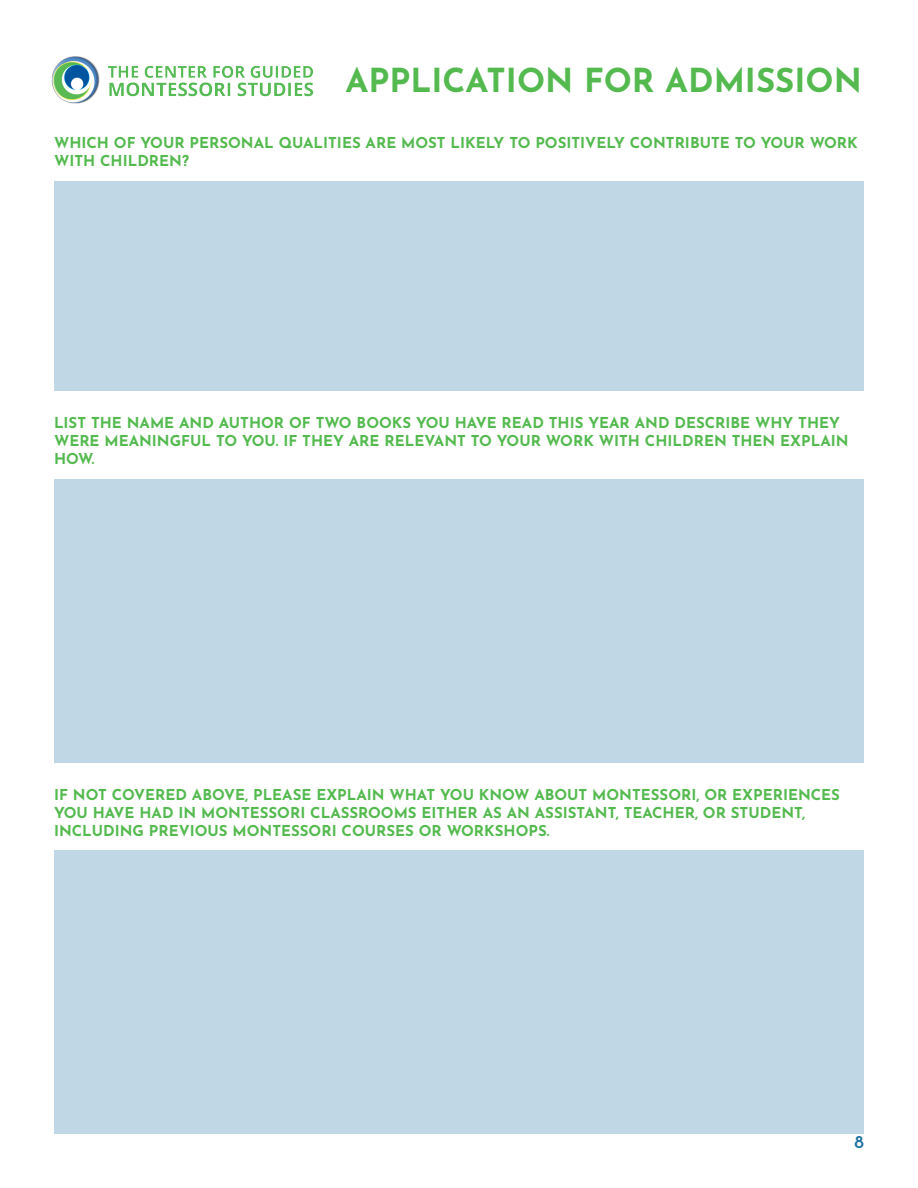
<style>
.page{position:relative;width:918px;height:1188px;background:#fff}
.page>*{position:absolute;margin:0;border:0;box-sizing:border-box;transform-origin:0 0}
.t1{font:100 33px "Josefin Sans";color:#54ba4f}
.t2{font:100 18px "Josefin Sans";color:#2072a4}
.t3{font:100 15px/18px "Josefin Sans";color:#54ba4f}
</style>
<div class="page">
<img style="left:52px;top:56px;width:261px;height:48px">
<div style="left:54px;top:181px;width:810px;height:210px;background:#c0d7e5"></div>
<div style="left:54px;top:479px;width:810px;height:283px;background:#c0d7e5"></div>
<div style="left:54px;top:851px;width:810px;height:283px;background:#c0d7e5"></div>
<p class="t1" style="left:345px;top:56px;width:518px">APPLICATION FOR ADMISSION</p>
<p class="t3" style="left:54px;top:132px;width:805px">WHICH OF YOUR PERSONAL QUALITIES ARE MOST LIKELY TO POSITIVELY CONTRIBUTE TO YOUR WORK<br>WITH CHILDREN?</p>
<p class="t3" style="left:54px;top:412px;width:796px">LIST THE NAME AND AUTHOR OF TWO BOOKS YOU HAVE READ THIS YEAR AND DESCRIBE WHY THEY<br>WERE MEANINGFUL TO YOU. IF THEY ARE RELEVANT TO YOUR WORK WITH CHILDREN THEN EXPLAIN<br>HOW.</p>
<p class="t3" style="left:54px;top:784px;width:788px">IF NOT COVERED ABOVE, PLEASE EXPLAIN WHAT YOU KNOW ABOUT MONTESSORI, OR EXPERIENCES<br>YOU HAVE HAD IN MONTESSORI CLASSROOMS EITHER AS AN ASSISTANT, TEACHER, OR STUDENT,<br>INCLUDING PREVIOUS MONTESSORI COURSES OR WORKSHOPS.</p>
<p class="t2" style="left:855px;top:1128px;width:11px">8</p>
</div>
